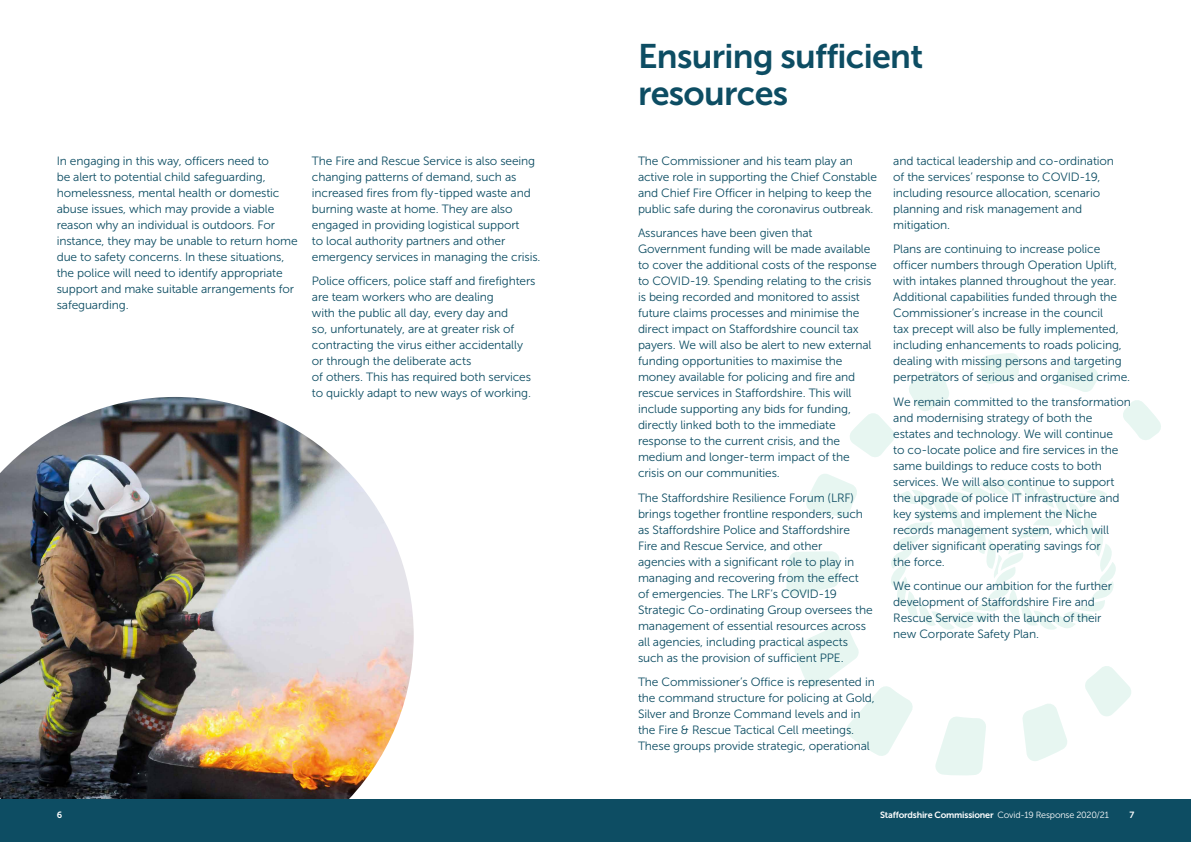
<style>
.page{position:relative;width:1191px;height:842px;background:#fff}
.page>*{position:absolute;margin:0;border:0;box-sizing:border-box;transform-origin:0 0}
.t1{font:34px/37px "Museo Sans 700";letter-spacing:-.02em;color:#0d4d63}
.t2{font:12px/16px "Museo Sans 300";letter-spacing:-.01em;color:#0d4d63}
.t3{font:9px "Museo Sans 700";letter-spacing:-.02em;color:#fff}
.s1{font-family:"Museo Sans 300"}
</style>
<div class="page">
<svg style="left:850px;top:413px;width:45px;height:44px"></svg>
<svg style="left:909px;top:371px;width:40px;height:40px"></svg>
<svg style="left:1056px;top:359px;width:42px;height:33px"></svg>
<svg style="left:981px;top:353px;width:39px;height:31px"></svg>
<svg style="left:1123px;top:400px;width:38px;height:40px"></svg>
<svg style="left:786px;top:474px;width:345px;height:302px"></svg>
<img style="left:0;top:397px;width:414px;height:402px">
<div style="left:595px;top:799px;width:596px;height:43px;background:#0d4d63"></div>
<div style="left:0;top:799px;width:595px;height:43px;background:#0d4d63"></div>
<p class="t2" style="left:57px;top:153px;width:242px">In engaging in this way, officers need to<br>be alert to potential child safeguarding, homelessness, mental health or domestic abuse issues, which may provide a viable reason why an individual is outdoors. For instance, they may be unable to return home due to safety concerns. In these situations, the police will need to identify appropriate support and make suitable arrangements for safeguarding.</p>
<p class="t2" style="left:312px;top:153px;width:230px">The Fire and Rescue Service is also seeing changing patterns of demand, such as increased fires from fly-tipped waste and burning waste at home. They are also engaged in providing logistical support<br>to local authority partners and other emergency services in managing the crisis.</p>
<p class="t2" style="left:312px;top:273px;width:225px">Police officers, police staff and firefighters are team workers who are dealing<br>with the public all day, every day and<br>so, unfortunately, are at greater risk of contracting the virus either accidentally or through the deliberate acts<br>of others. This has required both services to quickly adapt to new ways of working.</p>
<h1 class="t1" style="left:638px;top:38px;width:287px">Ensuring sufficient resources</h1>
<p class="t2" style="left:638px;top:153px;width:240px">The Commissioner and his team play an active role in supporting the Chief Constable and Chief Fire Officer in helping to keep the public safe during the coronavirus outbreak.</p>
<p class="t2" style="left:638px;top:225px;width:240px">Assurances have been given that Government funding will be made available to cover the additional costs of the response to COVID-19. Spending relating to the crisis is being recorded and monitored to assist future claims processes and minimise the direct impact on Staffordshire council tax payers. We will also be alert to new external funding opportunities to maximise the money available for policing and fire and rescue services in Staffordshire. This will include supporting any bids for funding, directly linked both to the immediate response to the current crisis, and the medium and longer-term impact of the crisis on our communities.</p>
<p class="t2" style="left:638px;top:490px;width:236px">The Staffordshire Resilience Forum (LRF) brings together frontline responders, such as Staffordshire Police and Staffordshire<br>Fire and Rescue Service, and other agencies with a significant role to play in managing and recovering from the effect of emergencies. The LRF’s COVID-19<br>Strategic Co-ordinating Group oversees the management of essential resources across all agencies, including practical aspects such as the provision of sufficient PPE.</p>
<p class="t2" style="left:638px;top:674px;width:238px">The Commissioner’s Office is represented in the command structure for policing at Gold, Silver and Bronze Command levels and in the Fire &amp; Rescue Tactical Cell meetings.<br>These groups provide strategic, operational</p>
<p class="t2" style="left:893px;top:153px;width:222px">and tactical leadership and co-ordination of the services’ response to COVID-19, including resource allocation, scenario planning and risk management and mitigation.</p>
<p class="t2" style="left:893px;top:241px;width:238px">Plans are continuing to increase police officer numbers through Operation Uplift, with intakes planned throughout the year.<br>Additional capabilities funded through the Commissioner’s increase in the council<br>tax precept will also be fully implemented, including enhancements to roads policing, dealing with missing persons and targeting perpetrators of serious and organised crime.</p>
<p class="t2" style="left:893px;top:394px;width:239px">We remain committed to the transformation and modernising strategy of both the estates and technology. We will continue<br>to co-locate police and fire services in the same buildings to reduce costs to both services. We will also continue to support the upgrade of police IT infrastructure and key systems and implement the Niche records management system, which will deliver significant operating savings for<br>the force.</p>
<p class="t2" style="left:893px;top:578px;width:220px">We continue our ambition for the further development of Staffordshire Fire and Rescue Service with the launch of their new Corporate Safety Plan.</p>
<p class="t3" style="left:57px;top:809px;width:7px">6</p>
<p class="t3" style="left:880px;top:809px;width:230px">Staffordshire Commissioner <span class="s1">Covid-19 Response 2020/21</span></p>
<p class="t3" style="left:1129px;top:809px;width:6px">7</p>
</div>
